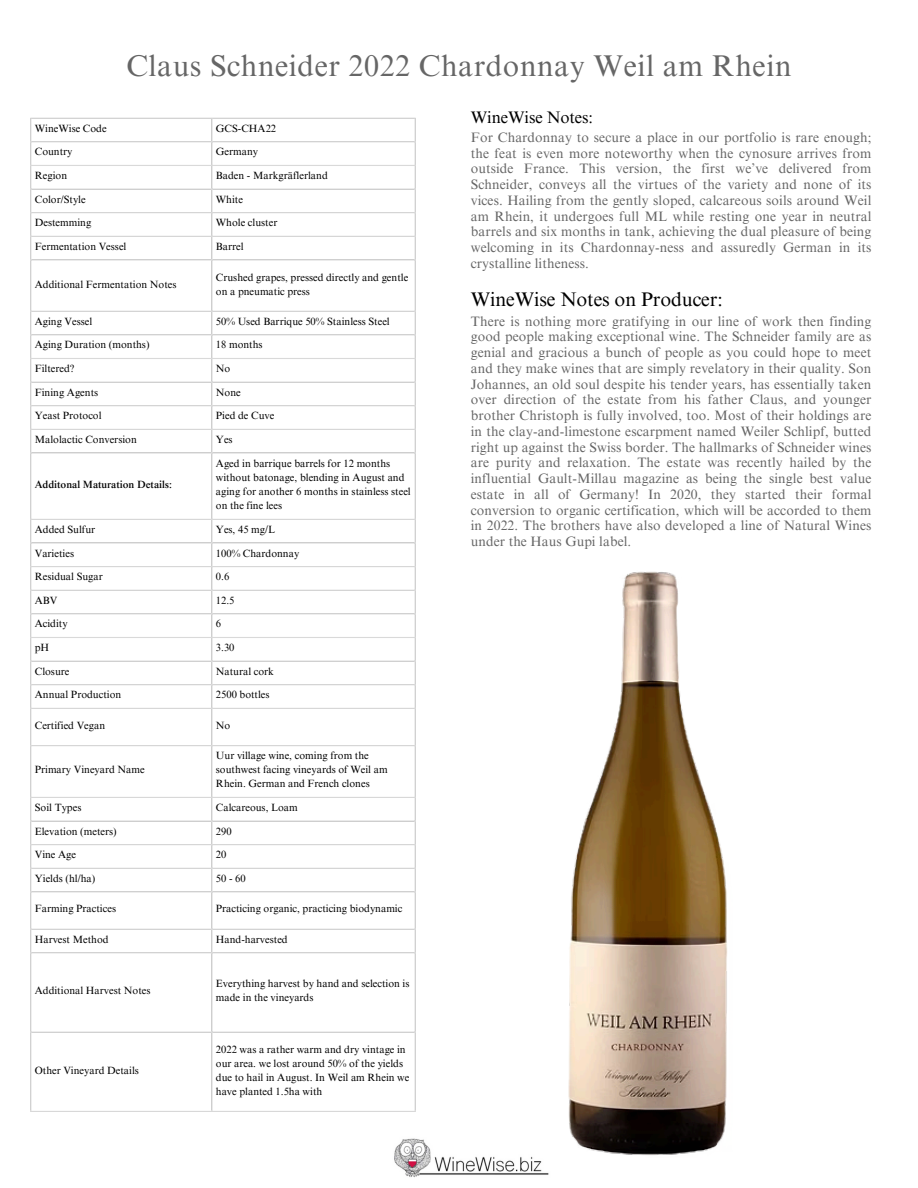
<style>
.page{position:relative;width:918px;height:1188px;background:#fff}
.page>*{position:absolute;margin:0;border:0;box-sizing:border-box;transform-origin:0 0}
.t1{font:30px "Times NRMT Pro";letter-spacing:.02em;color:#666}
.t2{font:19.65px "Times NRMT Pro";letter-spacing:-.005em;color:#000}
.t3{font:16.65px "Times NRMT Pro";letter-spacing:-.005em;color:#000}
.t4{font:13.65px/15.8px "Times NRMT Pro";letter-spacing:.005em;color:#666;text-align:justify}
.t5{font:10.5px/14px "Times NRMT Pro";color:#000}
.t6{font:500 10.5px "Times NRMT Pro";color:#000}
</style>
<div class="page">
<img style="left:394px;top:1160px;width:155px;height:18px">
<hr style="left:30px;top:119px;width:1px;height:992px;background:#d9d9d9">
<hr style="left:211px;top:119px;width:2px;height:992px;background:#d9d9d9">
<hr style="left:415px;top:119px;width:1px;height:992px;background:#d9d9d9">
<hr style="left:30px;top:118px;width:386px;height:1px;background:#d9d9d9">
<hr style="left:30px;top:141px;width:386px;height:1px;background:#d9d9d9">
<hr style="left:30px;top:165px;width:386px;height:1px;background:#d9d9d9">
<hr style="left:30px;top:189px;width:386px;height:1px;background:#d9d9d9">
<hr style="left:30px;top:212px;width:386px;height:1px;background:#d9d9d9">
<hr style="left:30px;top:236px;width:386px;height:1px;background:#d9d9d9">
<hr style="left:30px;top:259px;width:386px;height:2px;background:#d9d9d9">
<hr style="left:30px;top:311px;width:386px;height:1px;background:#d9d9d9">
<hr style="left:30px;top:334px;width:386px;height:1px;background:#d9d9d9">
<hr style="left:30px;top:358px;width:386px;height:1px;background:#d9d9d9">
<hr style="left:30px;top:382px;width:386px;height:1px;background:#d9d9d9">
<hr style="left:30px;top:405px;width:386px;height:1px;background:#d9d9d9">
<hr style="left:30px;top:429px;width:386px;height:1px;background:#d9d9d9">
<hr style="left:30px;top:452px;width:386px;height:2px;background:#d9d9d9">
<hr style="left:30px;top:519px;width:386px;height:1px;background:#d9d9d9">
<hr style="left:30px;top:542px;width:386px;height:2px;background:#d9d9d9">
<hr style="left:30px;top:566px;width:386px;height:1px;background:#d9d9d9">
<hr style="left:30px;top:590px;width:386px;height:1px;background:#d9d9d9">
<hr style="left:30px;top:613px;width:386px;height:1px;background:#d9d9d9">
<hr style="left:30px;top:637px;width:386px;height:1px;background:#d9d9d9">
<hr style="left:30px;top:661px;width:386px;height:1px;background:#d9d9d9">
<hr style="left:30px;top:684px;width:386px;height:1px;background:#d9d9d9">
<hr style="left:30px;top:708px;width:386px;height:1px;background:#d9d9d9">
<hr style="left:30px;top:745px;width:386px;height:1px;background:#d9d9d9">
<hr style="left:30px;top:797px;width:386px;height:1px;background:#d9d9d9">
<hr style="left:30px;top:820px;width:386px;height:2px;background:#d9d9d9">
<hr style="left:30px;top:844px;width:386px;height:1px;background:#d9d9d9">
<hr style="left:30px;top:868px;width:386px;height:1px;background:#d9d9d9">
<hr style="left:30px;top:891px;width:386px;height:1px;background:#d9d9d9">
<hr style="left:30px;top:929px;width:386px;height:1px;background:#d9d9d9">
<hr style="left:30px;top:952px;width:386px;height:1px;background:#d9d9d9">
<hr style="left:30px;top:1032px;width:386px;height:1px;background:#d9d9d9">
<hr style="left:30px;top:1111px;width:386px;height:1px;background:#d9d9d9">
<img style="left:352px;top:568px;width:375px;height:592px">
<p class="t1" style="left:126px;top:54px;width:667px">Claus Schneider 2022 Chardonnay Weil am Rhein</p>
<p class="t3" style="left:471px;top:111px;width:124px">WineWise Notes:</p>
<p class="t4" style="left:471px;top:131px;width:402px">For Chardonnay to secure a place in our portfolio is rare enough; the feat is even more noteworthy when the cynosure arrives from outside France. This version, the first we’ve delivered from Schneider, conveys all the virtues of the variety and none of its vices. Hailing from the gently sloped, calcareous soils around Weil am Rhein, it undergoes full ML while resting one year in neutral barrels and six months in tank, achieving the dual pleasure of being welcoming in its Chardonnay-ness and assuredly German in its crystalline litheness.</p>
<p class="t2" style="left:471px;top:292px;width:253px">WineWise Notes on Producer:</p>
<p class="t4" style="left:471px;top:315px;width:402px">There is nothing more gratifying in our line of work then finding good people making exceptional wine. The Schneider family are as genial and gracious a bunch of people as you could hope to meet and they make wines that are simply revelatory in their quality. Son Johannes, an old soul despite his tender years, has essentially taken over direction of the estate from his father Claus, and younger brother Christoph is fully involved, too. Most of their holdings are in the clay-and-limestone escarpment named Weiler Schlipf, butted right up against the Swiss border. The hallmarks of Schneider wines are purity and relaxation. The estate was recently hailed by the influential Gault-Millau magazine as being the single best value estate in all of Germany! In 2020, they started their formal conversion to organic certification, which will be accorded to them in 2022. The brothers have also developed a line of Natural Wines under the Haus Gupi label.</p>
<h1 class="t5" style="left:35px;top:123px;width:73px">WineWise Code</h1>
<p class="t5" style="left:216px;top:123px;width:62px">GCS-CHA22</p>
<p class="t5" style="left:35px;top:146px;width:39px">Country</p>
<p class="t5" style="left:216px;top:146px;width:44px">Germany</p>
<p class="t5" style="left:35px;top:170px;width:34px">Region</p>
<p class="t5" style="left:216px;top:170px;width:113px">Baden - Markgräflerland</p>
<p class="t5" style="left:35px;top:193px;width:52px">Color/Style</p>
<p class="t5" style="left:216px;top:193px;width:29px">White</p>
<p class="t5" style="left:35px;top:217px;width:58px">Destemming</p>
<p class="t5" style="left:216px;top:217px;width:63px">Whole cluster</p>
<p class="t5" style="left:35px;top:241px;width:93px">Fermentation Vessel</p>
<p class="t5" style="left:216px;top:241px;width:29px">Barrel</p>
<p class="t5" style="left:35px;top:278px;width:143px">Additional Fermentation Notes</p>
<p class="t5" style="left:216px;top:271px;width:194px">Crushed grapes, pressed directly and gentle on a pneumatic press</p>
<p class="t5" style="left:35px;top:316px;width:59px">Aging Vessel</p>
<p class="t5" style="left:216px;top:316px;width:175px">50% Used Barrique 50% Stainless Steel</p>
<p class="t5" style="left:35px;top:339px;width:116px">Aging Duration (months)</p>
<p class="t5" style="left:216px;top:339px;width:48px">18 months</p>
<p class="t5" style="left:35px;top:363px;width:41px">Filtered?</p>
<p class="t5" style="left:216px;top:363px;width:16px">No</p>
<p class="t5" style="left:35px;top:386px;width:65px">Fining Agents</p>
<p class="t5" style="left:216px;top:386px;width:26px">None</p>
<p class="t5" style="left:35px;top:410px;width:68px">Yeast Protocol</p>
<p class="t5" style="left:216px;top:410px;width:60px">Pied de Cuve</p>
<p class="t5" style="left:35px;top:434px;width:104px">Malolactic Conversion</p>
<p class="t5" style="left:216px;top:434px;width:18px">Yes</p>
<p class="t6" style="left:35px;top:480px;width:139px">Additonal Maturation Details:</p>
<p class="t5" style="left:216px;top:457px;width:196px">Aged in barrique barrels for 12 months without batonage, blending in August and aging for another 6 months in stainless steel on the fine lees</p>
<p class="t5" style="left:35px;top:524px;width:62px">Added Sulfur</p>
<p class="t5" style="left:216px;top:524px;width:61px">Yes, 45 mg/L</p>
<p class="t5" style="left:35px;top:547px;width:41px">Varieties</p>
<p class="t5" style="left:216px;top:547px;width:85px">100% Chardonnay</p>
<p class="t5" style="left:35px;top:571px;width:70px">Residual Sugar</p>
<p class="t5" style="left:216px;top:571px;width:15px">0.6</p>
<p class="t5" style="left:35px;top:595px;width:24px">ABV</p>
<p class="t5" style="left:216px;top:595px;width:20px">12.5</p>
<p class="t5" style="left:35px;top:618px;width:34px">Acidity</p>
<p class="t5" style="left:216px;top:618px;width:7px">6</p>
<p class="t5" style="left:35px;top:642px;width:16px">pH</p>
<p class="t5" style="left:216px;top:642px;width:20px">3.30</p>
<p class="t5" style="left:35px;top:665px;width:36px">Closure</p>
<p class="t5" style="left:216px;top:665px;width:60px">Natural cork</p>
<p class="t5" style="left:35px;top:689px;width:88px">Annual Production</p>
<p class="t5" style="left:216px;top:689px;width:55px">2500 bottles</p>
<p class="t5" style="left:35px;top:720px;width:72px">Certified Vegan</p>
<p class="t5" style="left:216px;top:720px;width:16px">No</p>
<p class="t5" style="left:35px;top:764px;width:111px">Primary Vineyard Name</p>
<p class="t5" style="left:216px;top:750px;width:173px">Uur village wine, coming from the southwest facing vineyards of Weil am<br>Rhein. German and French clones</p>
<p class="t5" style="left:35px;top:802px;width:48px">Soil Types</p>
<p class="t5" style="left:216px;top:802px;width:83px">Calcareous, Loam</p>
<p class="t5" style="left:35px;top:825px;width:83px">Elevation (meters)</p>
<p class="t5" style="left:216px;top:825px;width:17px">290</p>
<p class="t5" style="left:35px;top:849px;width:43px">Vine Age</p>
<p class="t5" style="left:216px;top:849px;width:12px">20</p>
<p class="t5" style="left:35px;top:873px;width:62px">Yields (hl/ha)</p>
<p class="t5" style="left:216px;top:873px;width:31px">50 - 60</p>
<p class="t5" style="left:35px;top:903px;width:83px">Farming Practices</p>
<p class="t5" style="left:216px;top:903px;width:188px">Practicing organic, practicing biodynamic</p>
<p class="t5" style="left:35px;top:934px;width:75px">Harvest Method</p>
<p class="t5" style="left:216px;top:934px;width:73px">Hand-harvested</p>
<p class="t5" style="left:35px;top:985px;width:117px">Additional Harvest Notes</p>
<p class="t5" style="left:216px;top:978px;width:195px">Everything harvest by hand and selection is made in the vineyards</p>
<p class="t5" style="left:35px;top:1064px;width:106px">Other Vineyard Details</p>
<p class="t5" style="left:216px;top:1043px;width:195px">2022 was a rather warm and dry vintage in our area. we lost around 50% of the yields due to hail in August. In Weil am Rhein we have planted 1.5ha with</p>
</div>
